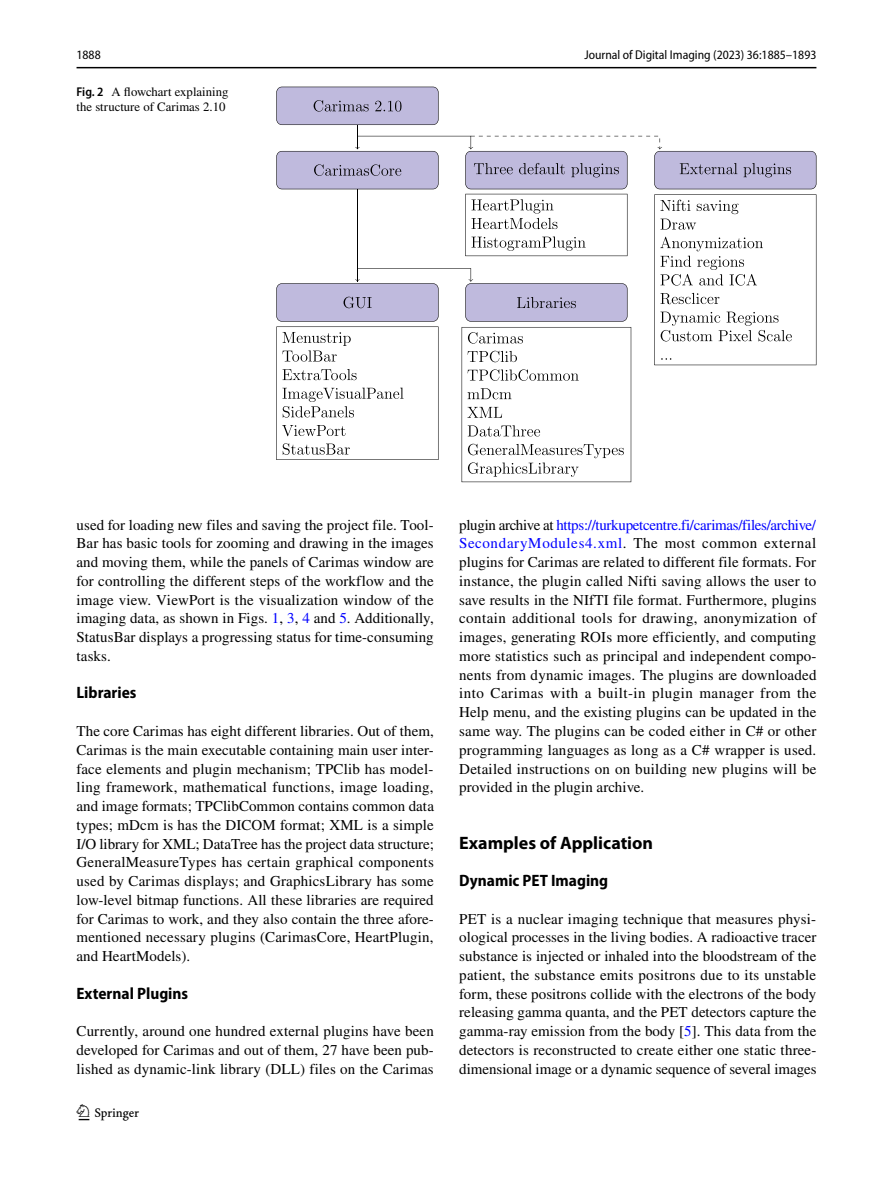
<style>
.page{position:relative;width:893px;height:1187px;background:#fff}
.page>*{position:absolute;margin:0;border:0;box-sizing:border-box;transform-origin:0 0}
.t1{font:22.5px "Springnew Regular 2";color:#000}
.t2{font:700 18px "Myriad Pro";color:#000}
.t3{font:700 semi-condensed 16.5px "Myriad Pro";color:#000}
.t4{font:15px/18.8px "STIX";letter-spacing:.005em;color:#000;text-align:justify}
.t5{font:12.75px/15px "STIX";color:#000}
.t6{font:semi-condensed 12.75px "Myriad Pro";color:#000}
.s1{font-family:"Myriad Pro";font-weight:600;font-stretch:semi-condensed}
.s2{color:#00f}
</style>
<div class="page">
<hr style="left:77px;top:67px;width:739px;height:1px;background:#000">
<svg style="left:276px;top:87px;width:540px;height:395px"></svg>
<p class="t6" style="left:77px;top:48px;width:26px">1888</p>
<p class="t6" style="left:584px;top:48px;width:233px">Journal of Digital Imaging (2023) 36:1885–1893</p>
<p class="t5" style="left:77px;top:85px;width:153px"><span class="s1">Fig. 2</span> A flowchart explaining the structure of Carimas 2.10</p>
<p class="t4" style="left:77px;top:516px;width:359px">used for loading new files and saving the project file. Tool-Bar has basic tools for zooming and drawing in the images and moving them, while the panels of Carimas window are for controlling the different steps of the workflow and the image view. ViewPort is the visualization window of the imaging data, as shown in Figs. <span class="s2">1</span>, <span class="s2">3</span>, <span class="s2">4</span> and <span class="s2">5</span>. Additionally, StatusBar displays a progressing status for time-consuming tasks.</p>
<p class="t3" style="left:77px;top:683px;width:61px">Libraries</p>
<p class="t4" style="left:77px;top:722px;width:359px">The core Carimas has eight different libraries. Out of them, Carimas is the main executable containing main user inter&shy;face elements and plugin mechanism; TPClib has model&shy;ling framework, mathematical functions, image loading, and image formats; TPClibCommon contains common data types; mDcm is has the DICOM format; XML is a simple I/O library for XML; DataTree has the project data structure; GeneralMeasureTypes has certain graphical components used by Carimas displays; and GraphicsLibrary has some low-level bitmap functions. All these libraries are required for Carimas to work, and they also contain the three afore&shy;mentioned necessary plugins (CarimasCore, HeartPlugin, and HeartModels).</p>
<p class="t3" style="left:77px;top:983px;width:113px">External Plugins</p>
<p class="t4" style="left:77px;top:1022px;width:359px">Currently, around one hundred external plugins have been developed for Carimas and out of them, 27 have been pub&shy;lished as dynamic-link library (DLL) files on the Carimas</p>
<h1 class="t1" style="left:79px;top:1104px;width:62px">1 3</h1>
<p class="t4" style="left:459px;top:516px;width:359px">plugin archive at <span class="s2">https://turkupetcentre.fi/carimas/files/archive/ SecondaryModules4.xml</span>. The most common external plugins for Carimas are related to different file formats. For instance, the plugin called Nifti saving allows the user to save results in the NIfTI file format. Furthermore, plugins contain additional tools for drawing, anonymization of images, generating ROIs more efficiently, and computing more statistics such as principal and independent compo&shy;nents from dynamic images. The plugins are downloaded into Carimas with a built-in plugin manager from the Help menu, and the existing plugins can be updated in the same way. The plugins can be coded either in C# or other programming languages as long as a C# wrapper is used.<br>Detailed instructions on on building new plugins will be provided in the plugin archive.</p>
<p class="t2" style="left:459px;top:830px;width:195px">Examples of Application</p>
<p class="t3" style="left:459px;top:871px;width:151px">Dynamic PET Imaging</p>
<p class="t4" style="left:459px;top:910px;width:359px">PET is a nuclear imaging technique that measures physi&shy;ological processes in the living bodies. A radioactive tracer substance is injected or inhaled into the bloodstream of the patient, the substance emits positrons due to its unstable form, these positrons collide with the electrons of the body releasing gamma quanta, and the PET detectors capture the gamma-ray emission from the body [<span class="s2">5</span>]. This data from the detectors is reconstructed to create either one static three&shy;dimensional image or a dynamic sequence of several images</p>
</div>
